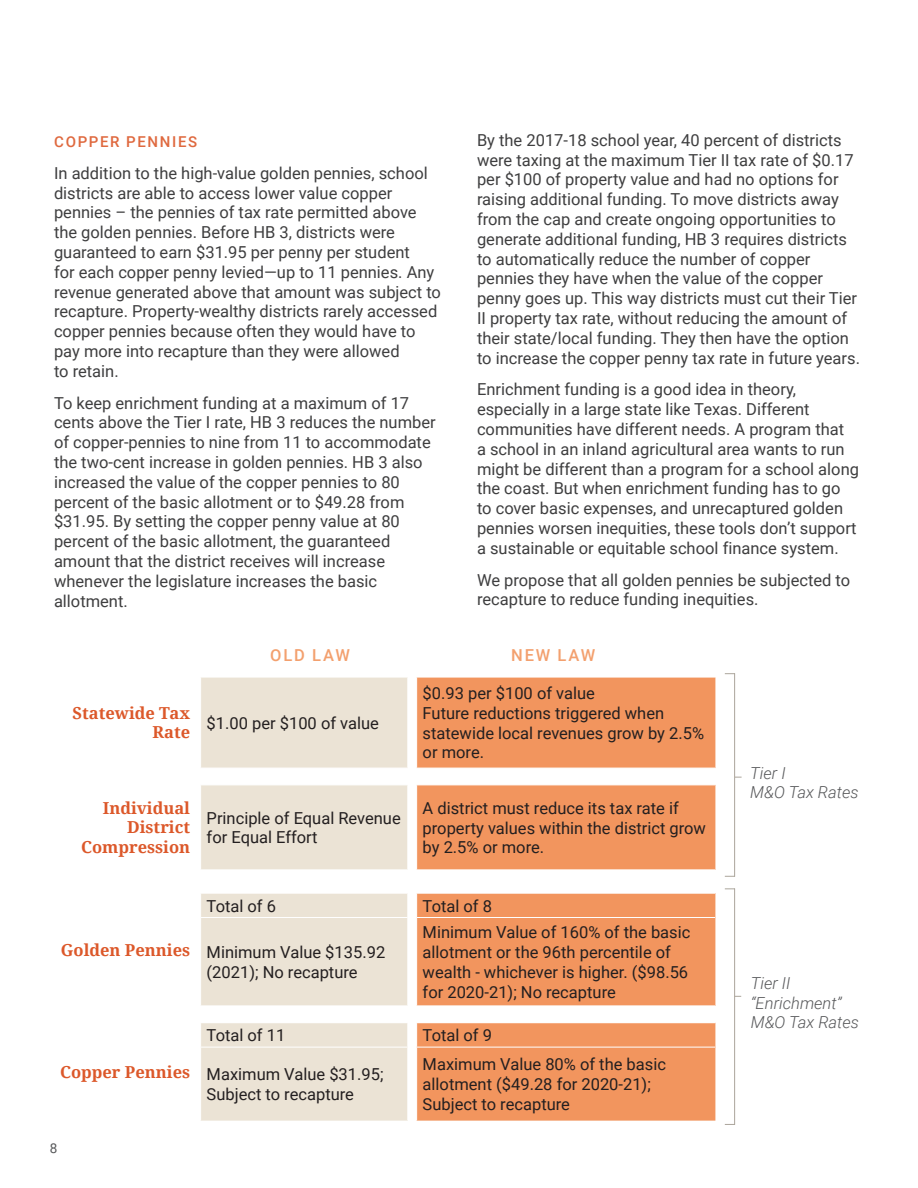
<style>
.page{position:relative;width:918px;height:1188px;background:#fff}
.page>*{position:absolute;margin:0;border:0;box-sizing:border-box;transform-origin:0 0}
.Body_Text_-_no_break{font:16.5px/19.8px "Roboto";color:#3e3e3f}
.t1{font:16.5px/19.8px "Roboto";color:#231f20}
.t2{font:700 16.5px/19.8px "Noto Serif";color:#dc582a;text-align:right}
.Body_Text_-_no_break-2{font:italic 300 16.5px/19.8px "Roboto";color:#57585a}
.Body_Text_-_no_break-3{font:500 16.5px "Roboto";letter-spacing:.11em;color:#f3a06e}
.Heading_3{font:500 15px "Roboto";letter-spacing:.11em;color:#df693f}
.t3{font:13.5px "Roboto";color:#57585a}
</style>
<div class="page">
<svg style="left:201px;top:678px;width:207px;height:443px;background:#ece4d7"></svg>
<svg style="left:417px;top:678px;width:298px;height:443px;background:#f29b68"></svg>
<svg style="left:201px;top:871px;width:514px;height:151px"></svg>
<hr style="left:407px;top:677px;width:1px;height:91px;background:#fff">
<hr style="left:201px;top:768px;width:207px;height:1px;background:#fff">
<hr style="left:417px;top:768px;width:298px;height:1px;background:#fff">
<hr style="left:201px;top:785px;width:207px;height:1px;background:#fff">
<svg style="left:407px;top:769px;width:1px;height:16px"></svg>
<hr style="left:407px;top:785px;width:1px;height:85px;background:#fff">
<hr style="left:417px;top:785px;width:298px;height:1px;background:#fff">
<hr style="left:201px;top:917px;width:207px;height:1px;background:#fff">
<hr style="left:407px;top:918px;width:1px;height:88px;background:#fff">
<hr style="left:417px;top:917px;width:298px;height:1px;background:#fff">
<hr style="left:416px;top:918px;width:1px;height:88px;background:#fff">
<hr style="left:201px;top:1006px;width:207px;height:1px;background:#fff">
<hr style="left:417px;top:1006px;width:298px;height:1px;background:#fff">
<hr style="left:201px;top:1022px;width:207px;height:1px;background:#fff">
<hr style="left:417px;top:1022px;width:298px;height:1px;background:#fff">
<hr style="left:201px;top:1047px;width:207px;height:1px;background:#fff">
<svg style="left:407px;top:1006px;width:10px;height:41px"></svg>
<hr style="left:407px;top:1047px;width:1px;height:73px;background:#fff">
<hr style="left:417px;top:1047px;width:298px;height:1px;background:#fff">
<hr style="left:201px;top:870px;width:207px;height:1px;background:#fff">
<hr style="left:417px;top:870px;width:298px;height:1px;background:#fff">
<hr style="left:201px;top:893px;width:207px;height:1px;background:#fff">
<svg style="left:407px;top:871px;width:10px;height:47px"></svg>
<hr style="left:417px;top:893px;width:298px;height:1px;background:#fff">
<hr style="left:734px;top:673px;width:1px;height:204px;background:#aba59b">
<hr style="left:734px;top:888px;width:1px;height:237px;background:#aba59b">
<p class="Heading_3" style="left:54px;top:131px;width:144px">COPPER PENNIES</p>
<p class="Body_Text_-_no_break" style="left:54px;top:162px;width:389px">In addition to the high-value golden pennies, school districts are able to access lower value copper pennies – the pennies of tax rate permitted above the golden pennies. Before HB 3, districts were guaranteed to earn $31.95 per penny per student<br>for each copper penny levied—up to 11 pennies. Any revenue generated above that amount was subject to recapture. Property-wealthy districts rarely accessed copper pennies because often they would have to pay more into recapture than they were allowed<br>to retain.</p>
<p class="Body_Text_-_no_break" style="left:54px;top:392px;width:383px">To keep enrichment funding at a maximum of 17 cents above the Tier I rate, HB 3 reduces the number of copper-pennies to nine from 11 to accommodate the two-cent increase in golden pennies. HB 3 also increased the value of the copper pennies to 80 percent of the basic allotment or to $49.28 from $31.95. By setting the copper penny value at 80 percent of the basic allotment, the guaranteed amount that the district receives will increase whenever the legislature increases the basic allotment.</p>
<p class="Body_Text_-_no_break" style="left:477px;top:129px;width:385px">By the 2017-18 school year, 40 percent of districts were taxing at the maximum Tier II tax rate of $0.17 per $100 of property value and had no options for raising additional funding. To move districts away from the cap and create ongoing opportunities to generate additional funding, HB 3 requires districts to automatically reduce the number of copper pennies they have when the value of the copper penny goes up. This way districts must cut their Tier II property tax rate, without reducing the amount of their state/local funding. They then have the option to increase the copper penny tax rate in future years.</p>
<p class="Body_Text_-_no_break" style="left:477px;top:379px;width:384px">Enrichment funding is a good idea in theory, especially in a large state like Texas. Different communities have different needs. A program that<br>a school in an inland agricultural area wants to run might be different than a program for a school along the coast. But when enrichment funding has to go to cover basic expenses, and unrecaptured golden pennies worsen inequities, these tools don’t support a sustainable or equitable school finance system.</p>
<p class="Body_Text_-_no_break" style="left:477px;top:569px;width:375px">We propose that all golden pennies be subjected to recapture to reduce funding inequities.</p>
<p class="Body_Text_-_no_break-3" style="left:270px;top:644px;width:81px">OLD LAW</p>
<p class="Body_Text_-_no_break-3" style="left:511px;top:644px;width:86px">NEW LAW</p>
<p class="t2" style="left:73px;top:702px;width:119px">Statewide Tax<br>Rate</p>
<p class="t1" style="left:207px;top:712px;width:174px">$1.00 per $100 of value</p>
<p class="t1" style="left:423px;top:683px;width:174px">$0.93 per $100 of value</p>
<p class="t1" style="left:423px;top:702px;width:283px">Future reductions triggered when statewide local revenues grow by 2.5% or more.</p>
<p class="t2" style="left:81px;top:797px;width:111px">Individual<br>District<br>Compression</p>
<p class="t1" style="left:207px;top:807px;width:196px">Principle of Equal Revenue for Equal Effort</p>
<p class="t1" style="left:423px;top:797px;width:285px">A district must reduce its tax rate if property values within the district grow by 2.5% or more.</p>
<p class="t2" style="left:61px;top:939px;width:131px">Golden Pennies</p>
<p class="t2" style="left:60px;top:1061px;width:132px">Copper Pennies</p>
<p class="t3" style="left:50px;top:1139px;width:9px">8</p>
<p class="t1" style="left:207px;top:895px;width:71px">Total of 6</p>
<p class="t1" style="left:423px;top:895px;width:71px">Total of 8</p>
<p class="t1" style="left:207px;top:942px;width:180px">Minimum Value $135.92 (2021); No recapture</p>
<p class="t1" style="left:423px;top:922px;width:269px">Minimum Value of 160% of the basic allotment or the 96th percentile of wealth - whichever is higher. ($98.56 for 2020-21); No recapture</p>
<p class="t1" style="left:207px;top:1025px;width:80px">Total of 11</p>
<p class="t1" style="left:423px;top:1025px;width:71px">Total of 9</p>
<p class="t1" style="left:207px;top:1064px;width:178px">Maximum Value $31.95;<br>Subject to recapture</p>
<p class="t1" style="left:423px;top:1054px;width:245px">Maximum Value 80% of the basic allotment ($49.28 for 2020-21);<br>Subject to recapture</p>
<p class="Body_Text_-_no_break-2" style="left:750px;top:762px;width:110px">Tier I<br>M&amp;O Tax Rates</p>
<p class="Body_Text_-_no_break-2" style="left:751px;top:972px;width:110px">Tier II “Enrichment”<br>M&amp;O Tax Rates</p>
</div>
